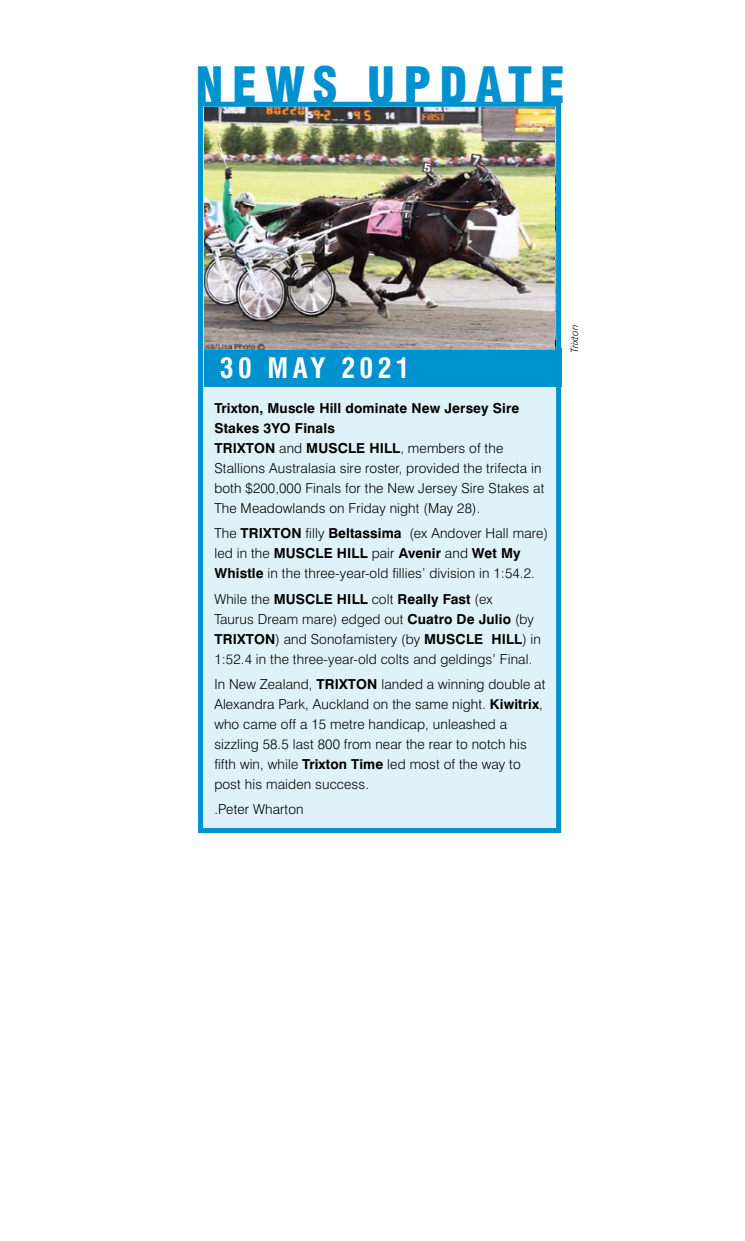
<style>
.page{position:relative;width:745px;height:1241px;background:#fff}
.page>*{position:absolute;margin:0;border:0;box-sizing:border-box;transform-origin:0 0}
.t1{font:900 condensed 48.75px "Swiss 721 BT";letter-spacing:.16em;color:#0092cf}
.t2{font:700 condensed 27.5px "Swiss 721 BT";letter-spacing:.16em;color:#fff}
.t3{font:300 13.75px/20px "Swiss 721 BT";letter-spacing:.01em;color:#000}
.t4{font:italic 300 10px "Swiss 721 BT";color:#000}
.s1{font-weight:700}
</style>
<div class="page">
<div style="left:198px;top:102px;width:362px;height:730px;background:#e0f2f9;border:5px solid #0092cf"></div>
<div style="left:204px;top:348px;width:357px;height:39px;background:#0092cf"></div>
<img style="left:204px;top:108px;width:350px;height:242px">
<h1 class="t1" style="left:195px;top:56px;width:371px">NEWS UPDATE</h1>
<h2 class="t2" style="left:220px;top:351px;width:191px">30 MAY 2021</h2>
<p class="t3" style="left:214px;top:398px;width:331px"><span class="s1">Trixton, Muscle Hill dominate New Jersey Sire Stakes 3YO Finals<br>TRIXTON</span> and <span class="s1">MUSCLE HILL</span>, members of the Stallions Australasia sire roster, provided the trifecta in both $200,000 Finals for the New Jersey Sire Stakes at The Meadowlands on Friday night (May 28).</p>
<p class="t3" style="left:214px;top:523px;width:335px">The <span class="s1">TRIXTON</span> filly <span class="s1">Beltassima</span> (ex Andover Hall mare) led in the <span class="s1">MUSCLE HILL</span> pair <span class="s1">Avenir</span> and <span class="s1">Wet My<br>Whistle</span> in the three-year-old fillies’ division in 1:54.2.</p>
<p class="t3" style="left:214px;top:588px;width:328px">While the <span class="s1">MUSCLE HILL</span> colt <span class="s1">Really Fast</span> (ex<br>Taurus Dream mare) edged out <span class="s1">Cuatro De Julio</span> (by <span class="s1">TRIXTON</span>) and Sonofamistery (by <span class="s1">MUSCLE HILL</span>) in 1:52.4 in the three-year-old colts and geldings’ Final.</p>
<p class="t3" style="left:214px;top:674px;width:332px">In New Zealand, <span class="s1">TRIXTON</span> landed a winning double at Alexandra Park, Auckland on the same night. <span class="s1">Kiwitrix</span>, who came off a 15 metre handicap, unleashed a sizzling 58.5 last 800 from near the rear to notch his fifth win, while <span class="s1">Trixton Time</span> led most of the way to post his maiden success.</p>
<p class="t3" style="left:214px;top:799px;width:91px">.Peter Wharton</p>
<p class="t4" style="left:568px;top:352px;width:29px;rotate:-90deg">Trixton</p>
</div>
